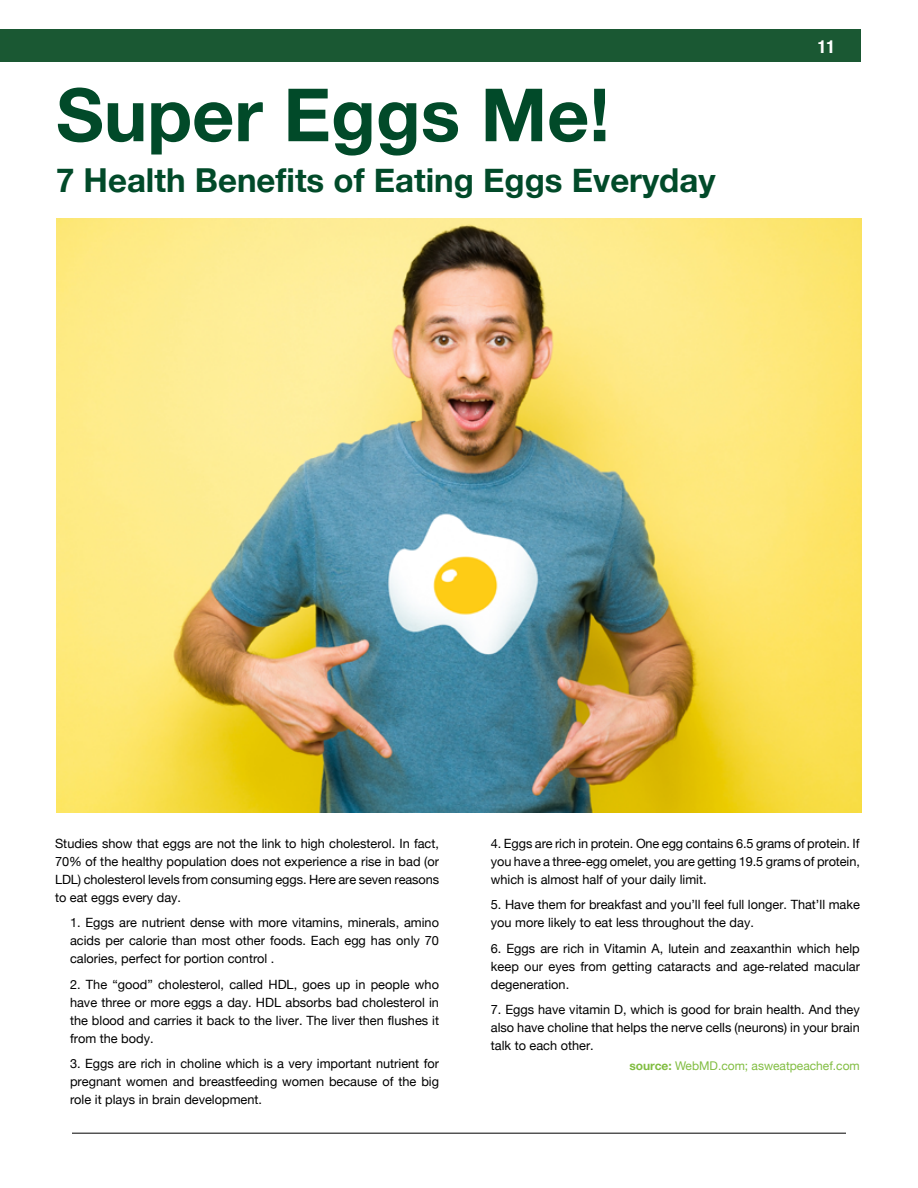
<style>
.page{position:relative;width:918px;height:1188px;background:#fff}
.page>*{position:absolute;margin:0;border:0;box-sizing:border-box;transform-origin:0 0}
.t1{font:700 73.5px "Helvetica Neue";color:#014a29}
.t2{font:700 33px "Helvetica Neue";color:#014a29}
.t3{font:700 condensed 18px "Helvetica Neue";color:#fff}
.t4{font:12.75px/18px "Helvetica Neue";color:#000;text-align:justify}
.t5{font:12px "Helvetica Neue";color:#81bd41}
.s1{font-weight:700}
</style>
<div class="page">
<div style="left:0;top:29px;width:860px;height:33px;background:#1a5833"></div>
<hr style="left:72px;top:1133px;width:774px;height:1px;background:#000">
<img style="left:56px;top:218px;width:806px;height:594px">
<h1 class="t1" style="left:56px;top:57px;width:555px">Super Eggs Me!</h1>
<h2 class="t2" style="left:56px;top:155px;width:661px">7 Health Benefits of Eating Eggs Everyday</h2>
<h3 class="t3" style="left:818px;top:32px;width:19px">11</h3>
<p class="t4" style="left:55px;top:835px;width:386px">Studies show that eggs are not the link to high cholesterol. In fact, 70% of the healthy population does not experience a rise in bad (or LDL) cholesterol levels from consuming eggs. Here are seven reasons to eat eggs every day.</p>
<p class="t4" style="left:70px;top:914px;width:371px">1. Eggs are nutrient dense with more vitamins, minerals, amino acids per calorie than most other foods. Each egg has only 70 calories, perfect for portion control .</p>
<p class="t4" style="left:70px;top:976px;width:371px">2. The “good” cholesterol, called HDL, goes up in people who have three or more eggs a day. HDL absorbs bad cholesterol in the blood and carries it back to the liver. The liver then flushes it from the body.</p>
<p class="t4" style="left:70px;top:1055px;width:371px">3. Eggs are rich in choline which is a very important nutrient for pregnant women and breastfeeding women because of the big role it plays in brain development.</p>
<p class="t4" style="left:491px;top:835px;width:371px">4. Eggs are rich in protein. One egg contains 6.5 grams of protein. If you have a three-egg omelet, you are getting 19.5 grams of protein, which is almost half of your daily limit.</p>
<p class="t4" style="left:491px;top:896px;width:371px">5. Have them for breakfast and you’ll feel full longer. That’ll make you more likely to eat less throughout the day.</p>
<p class="t4" style="left:491px;top:940px;width:371px">6. Eggs are rich in Vitamin A, lutein and zeaxanthin which help keep our eyes from getting cataracts and age-related macular degeneration.</p>
<p class="t4" style="left:491px;top:1001px;width:371px">7. Eggs have vitamin D, which is good for brain health. And they also have choline that helps the nerve cells (neurons) in your brain talk to each other.</p>
<p class="t5" style="left:629px;top:1057px;width:232px"><span class="s1">source:</span> WebMD.com; asweatpeachef.com</p>
</div>
